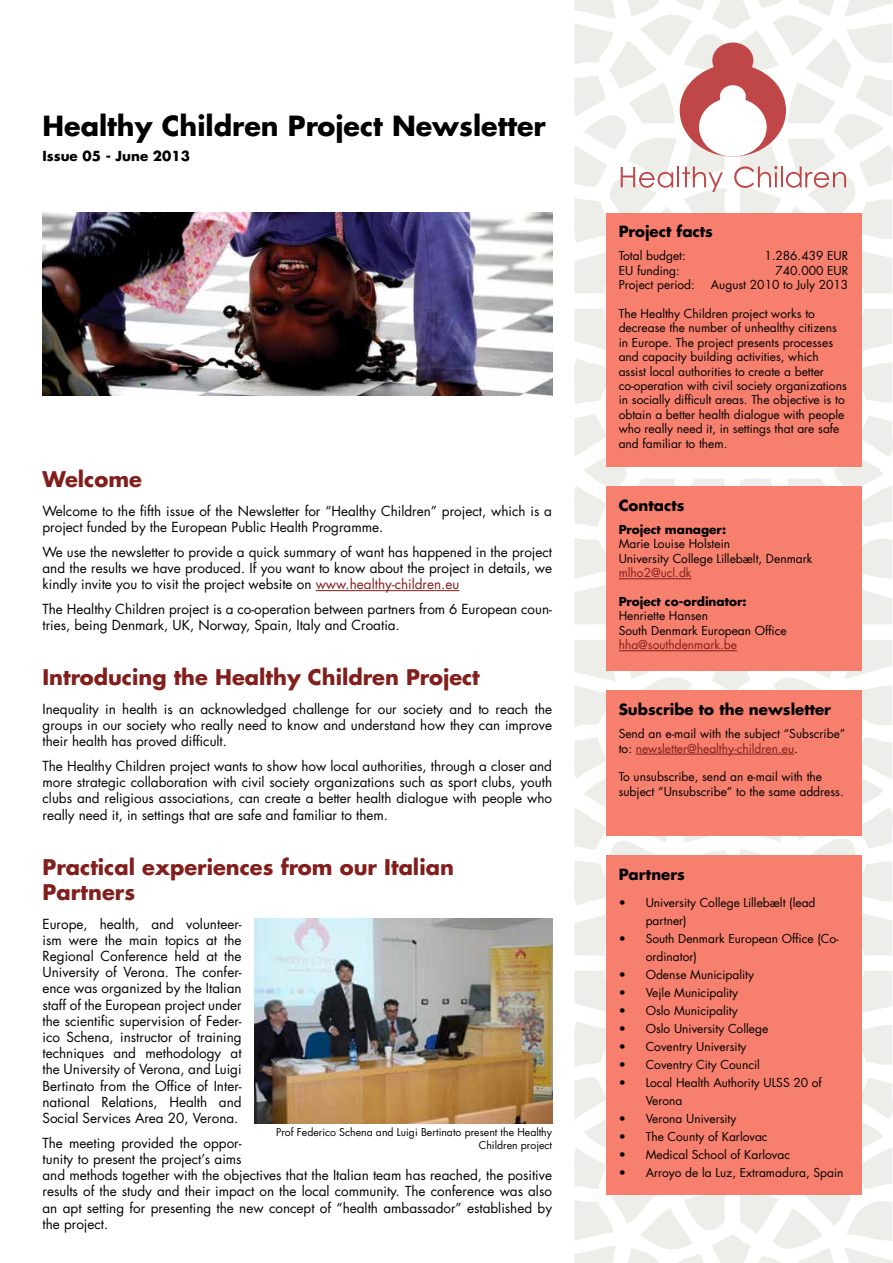
<style>
.page{position:relative;width:893px;height:1263px;background:#fff}
.page>*{position:absolute;margin:0;border:0;box-sizing:border-box;transform-origin:0 0}
.t1{font:700 27px "Futura LT";color:#000}
.t2{font:700 21px/25.2px "Futura LT";color:#821e1b}
.t3{font:700 15px "Futura LT";color:#000}
.t4{font:13.5px/16.2px "Futura LT";color:#000;text-align:justify}
.t5{font:700 13.5px "Futura LT";color:#000}
.t6{font:12px/14.4px "Futura LT";color:#000}
.t7{font:700 12px "Futura LT";color:#000}
.t8{font:12px "Futura LT";color:#821e1b}
.t9{font:10.5px/12.6px "Futura LT";color:#000;text-align:right}
.s1{color:#821e1b}
</style>
<div class="page">
<svg style="left:574px;top:308px;width:319px;height:316px"></svg>
<svg style="left:574px;top:640px;width:319px;height:316px"></svg>
<svg style="left:574px;top:970px;width:319px;height:293px"></svg>
<svg style="left:574px;top:0;width:319px;height:294px"></svg>
<div style="left:606px;top:213px;width:255px;height:253px;background:#f67f6d"></div>
<div style="left:606px;top:486px;width:255px;height:185px;background:#f67f6d"></div>
<hr style="left:619px;top:578px;width:73px;height:1px;background:#821e1b">
<hr style="left:619px;top:650px;width:118px;height:1px;background:#821e1b">
<div style="left:606px;top:690px;width:255px;height:146px;background:#f67f6d"></div>
<hr style="left:636px;top:754px;width:158px;height:1px;background:#821e1b">
<div style="left:606px;top:855px;width:255px;height:340px;background:#f67f6d"></div>
<img style="left:43px;top:213px;width:509px;height:182px">
<hr style="left:316px;top:590px;width:143px;height:1px;background:#821e1b">
<img style="left:254px;top:918px;width:298px;height:205px">
<h1 class="t1" style="left:43px;top:108px;width:505px">Healthy Children Project Newsletter</h1>
<p class="t5" style="left:43px;top:147px;width:149px">Issue 05 - June 2013</p>
<h2 class="t2" style="left:43px;top:466px;width:101px">Welcome</h2>
<p class="t4" style="left:43px;top:503px;width:511px">Welcome to the fifth issue of the Newsletter for “Healthy Children” project, which is a project funded by the European Public Health Programme.</p>
<p class="t4" style="left:43px;top:544px;width:511px">We use the newsletter to provide a quick summary of want has happened in the project and the results we have produced. If you want to know about the project in details, we kindly invite you to visit the project website on <span class="s1">www.healthy-children.eu</span></p>
<p class="t4" style="left:43px;top:601px;width:511px">The Healthy Children project is a co-operation between partners from 6 European coun&shy;tries, being Denmark, UK, Norway, Spain, Italy and Croatia.</p>
<h2 class="t2" style="left:43px;top:664px;width:439px">Introducing the Healthy Children Project</h2>
<p class="t4" style="left:43px;top:701px;width:511px">Inequality in health is an acknowledged challenge for our society and to reach the groups in our society who really need to know and understand how they can improve their health has proved difficult.</p>
<p class="t4" style="left:43px;top:758px;width:511px">The Healthy Children project wants to show how local authorities, through a closer and more strategic collaboration with civil society organizations such as sport clubs, youth clubs and religious associations, can create a better health dialogue with people who really need it, in settings that are safe and familiar to them.</p>
<h2 class="t2" style="left:43px;top:854px;width:413px">Practical experiences from our Italian<br>Partners</h2>
<p class="t4" style="left:43px;top:916px;width:201px">Europe, health, and volunteer&shy;ism were the main topics at the Regional Conference held at the University of Verona. The confer&shy;ence was organized by the Italian staff of the European project under the scientific supervision of Feder&shy;ico Schena, instructor of training techniques and methodology at the University of Verona, and Luigi Bertinato from the Office of Inter&shy;national Relations, Health and Social Services Area 20, Verona.</p>
<p class="t4" style="left:43px;top:1135px;width:511px;text-align:left">The meeting provided the oppor-<br>tunity to present the project’s aims<br>and methods together with the objectives that the Italian team has reached, the positive results of the study and their impact on the local community. The conference was also an apt setting for presenting the new concept of “health ambassador” established by the project.</p>
<p class="t9" style="left:276px;top:1126px;width:277px">Prof Federico Schena and Luigi Bertinato present the Healthy<br>Children project</p>
<p class="t3" style="left:619px;top:222px;width:96px">Project facts</p>
<p class="t6" style="left:619px;top:249px;width:69px">Total budget:</p>
<p class="t6" style="left:764px;top:249px;width:85px">1.286.439 EUR</p>
<p class="t6" style="left:619px;top:263px;width:63px">EU funding:</p>
<p class="t6" style="left:775px;top:263px;width:74px">740.000 EUR</p>
<p class="t6" style="left:619px;top:278px;width:78px">Project period:</p>
<p class="t6" style="left:711px;top:278px;width:139px">August 2010 to July 2013</p>
<p class="t6" style="left:619px;top:306px;width:230px">The Healthy Children project works to decrease the number of unhealthy citizens in Europe. The project presents processes and capacity building activities, which assist local authorities to create a better co-operation with civil society organizations in socially difficult areas. The objective is to obtain a better health dialogue with people who really need it, in settings that are safe and familiar to them.</p>
<p class="t3" style="left:619px;top:495px;width:67px">Contacts</p>
<p class="t7" style="left:619px;top:522px;width:109px">Project manager:</p>
<p class="t6" style="left:619px;top:537px;width:195px">Marie Louise Holstein<br>University College Lillebælt, Denmark</p>
<p class="t8" style="left:619px;top:565px;width:74px">mlho2@ucl.dk</p>
<p class="t7" style="left:619px;top:594px;width:129px">Project co-ordinator:</p>
<p class="t6" style="left:619px;top:609px;width:169px">Henriette Hansen<br>South Denmark European Office</p>
<p class="t8" style="left:619px;top:637px;width:120px">hha@southdenmark.be</p>
<p class="t3" style="left:619px;top:700px;width:214px">Subscribe to the newsletter</p>
<p class="t6" style="left:619px;top:727px;width:228px">Send an e-mail with the subject “Subscribe” to: <span class="s1">newsletter@healthy-children.eu</span>.</p>
<p class="t6" style="left:619px;top:770px;width:227px">To unsubscribe, send an e-mail with the subject “Unsubscribe” to the same address.</p>
<p class="t3" style="left:619px;top:864px;width:68px">Partners</p>
<p class="t6" style="left:646px;top:893px;width:171px;line-height:18px;text-indent:-27px">• University College Lillebælt (lead partner)</p>
<p class="t6" style="left:646px;top:929px;width:194px;line-height:18px;text-indent:-27px">• South Denmark European Office (Co&shy;ordinator)</p>
<p class="t6" style="left:619px;top:967px;width:137px">• Odense Municipality</p>
<p class="t6" style="left:619px;top:985px;width:121px">• Vejle Municipality</p>
<p class="t6" style="left:619px;top:1003px;width:121px">• Oslo Municipality</p>
<p class="t6" style="left:619px;top:1021px;width:151px">• Oslo University College</p>
<p class="t6" style="left:619px;top:1039px;width:129px">• Coventry University</p>
<p class="t6" style="left:619px;top:1057px;width:143px">• Coventry City Council</p>
<p class="t6" style="left:646px;top:1073px;width:178px;line-height:18px;text-indent:-27px">• Local Health Authority ULSS 20 of<br>Verona</p>
<p class="t6" style="left:619px;top:1111px;width:119px">• Verona University</p>
<p class="t6" style="left:619px;top:1129px;width:150px">• The County of Karlovac</p>
<p class="t6" style="left:619px;top:1147px;width:173px">• Medical School of Karlovac</p>
<p class="t6" style="left:619px;top:1165px;width:226px">• Arroyo de la Luz, Extramadura, Spain</p>
</div>
